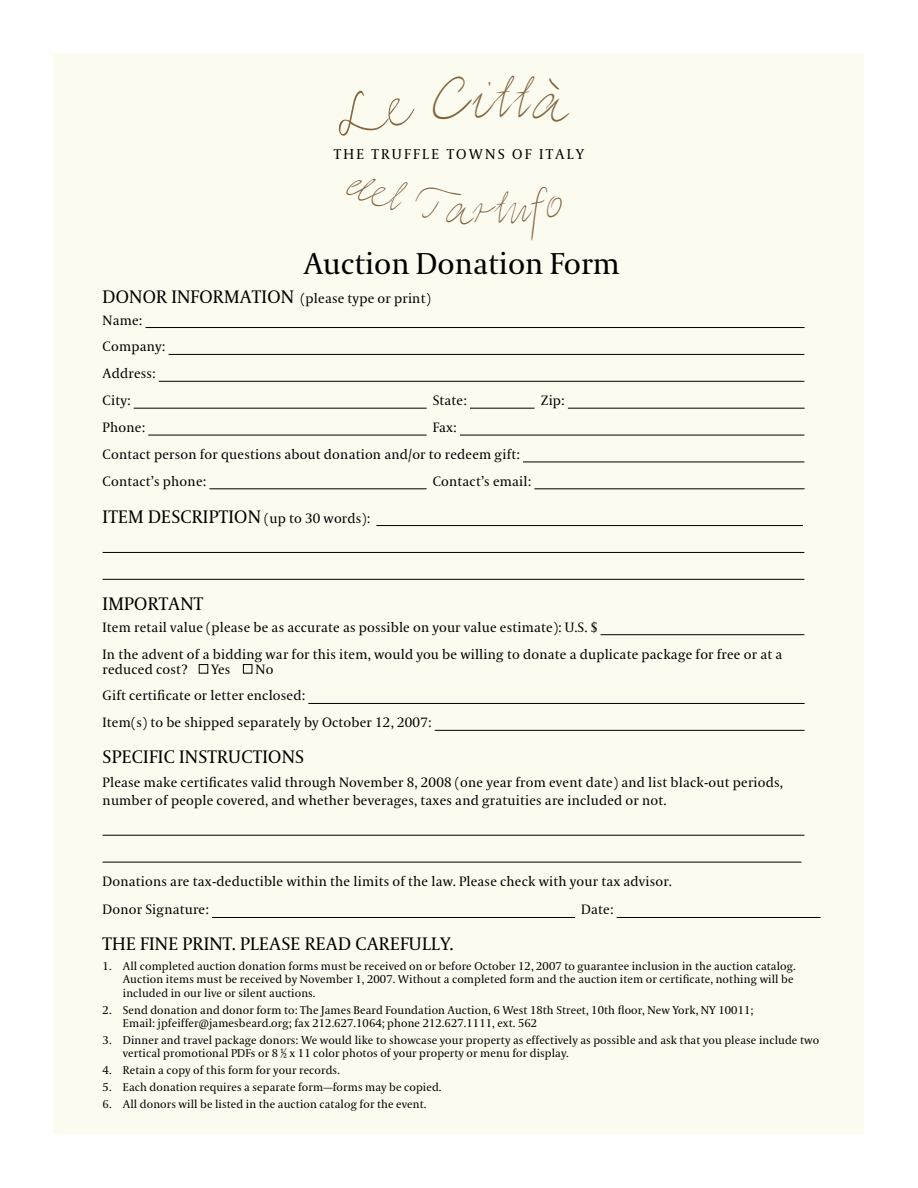
<style>
.page{position:relative;width:918px;height:1188px;background:#fff}
.page>*{position:absolute;margin:0;border:0;box-sizing:border-box;transform-origin:0 0}
.t1{font:51.9px "Elisa LT";color:#82653a;scale:.85 1}
.t2{font:30px "Coranto";color:#000}
.t3{font:18px "Coranto";letter-spacing:.015em;color:#000}
.t4{font:14.1px "Coranto";letter-spacing:.16em;color:#000}
.t5{font:13.5px/26.8px "Coranto";letter-spacing:.015em;color:#000}
.t6{font:11.25px/13.5px "Coranto";letter-spacing:.01em;color:#000}
.s1{font-size:18px}
.s2{font-size:13.5px}
</style>
<div class="page">
<div style="left:54px;top:53px;width:810px;height:1080px;background:#fcfbef"></div>
<hr style="left:146px;top:327px;width:659px;height:1px;background:#000">
<hr style="left:169px;top:354px;width:635px;height:1px;background:#000">
<hr style="left:159px;top:381px;width:645px;height:1px;background:#000">
<hr style="left:134px;top:408px;width:293px;height:1px;background:#000">
<hr style="left:470px;top:408px;width:65px;height:1px;background:#000">
<hr style="left:568px;top:408px;width:237px;height:1px;background:#000">
<hr style="left:148px;top:435px;width:279px;height:1px;background:#000">
<hr style="left:460px;top:435px;width:344px;height:1px;background:#000">
<hr style="left:523px;top:462px;width:281px;height:1px;background:#000">
<hr style="left:209px;top:489px;width:218px;height:1px;background:#000">
<hr style="left:534px;top:489px;width:271px;height:1px;background:#000">
<hr style="left:376px;top:525px;width:427px;height:1px;background:#000">
<hr style="left:103px;top:552px;width:701px;height:1px;background:#000">
<hr style="left:103px;top:579px;width:701px;height:1px;background:#000">
<hr style="left:601px;top:634px;width:203px;height:1px;background:#000">
<hr style="left:308px;top:703px;width:497px;height:1px;background:#000">
<hr style="left:435px;top:730px;width:370px;height:1px;background:#000">
<hr style="left:103px;top:835px;width:701px;height:1px;background:#000">
<hr style="left:103px;top:862px;width:698px;height:1px;background:#000">
<hr style="left:212px;top:917px;width:363px;height:1px;background:#000">
<hr style="left:617px;top:917px;width:204px;height:1px;background:#000">
<div style="left:199px;top:664px;width:9px;height:10px;border:1px solid #000"></div>
<div style="left:243px;top:664px;width:9px;height:10px;border:1px solid #000"></div>
<svg style="left:339px;top:90px;width:76px;height:46px"></svg>
<svg style="left:433px;top:75px;width:137px;height:47px"></svg>
<svg style="left:346px;top:178px;width:216px;height:63px"></svg>
<h1 class="t1" style="left:494px;top:69px;width:26px">t</h1>
<p class="t4" style="left:334px;top:146px;width:21px">The</p>
<p class="t4" style="left:372px;top:146px;width:21px">Truff</p>
<p class="t4" style="left:422px;top:146px;width:47px">le Towns</p>
<p class="t4" style="left:512px;top:146px;width:72px">of Italy</p>
<h2 class="t2" style="left:303px;top:246px;width:318px">Auction Donation Form</h2>
<p class="t5" style="left:103px;top:288px;width:330px;line-height:21.8px"><span class="s1">DONOR INFORMATION</span> (please type or print)<br>Name:</p>
<p class="t5" style="left:103px;top:334px;width:64px">Company:<br>Address:<br>City:</p>
<p class="t5" style="left:433px;top:388px;width:36px">State:</p>
<p class="t5" style="left:541px;top:388px;width:25px">Zip:</p>
<p class="t5" style="left:103px;top:415px;width:44px">Phone:</p>
<p class="t5" style="left:103px;top:415px;width:419px;text-indent:330px">Fax:<br>Contact person for questions about donation and/or to redeem gift:<br>Contact’s phone:</p>
<p class="t5" style="left:433px;top:468px;width:100px">Contact’s email:</p>
<h3 class="t3" style="left:103px;top:505px;width:269px">ITEM DESCRIPTION <span class="s2">(up to 30 words):</span></h3>
<h3 class="t3" style="left:103px;top:593px;width:102px">IMPORTANT</h3>
<p class="t5" style="left:103px;top:614px;width:681px">Item retail value (please be as accurate as possible on your value estimate): U.S. $<br>In the advent of a bidding war for this item, would you be willing to donate a duplicate package for free or at a</p>
<p class="t5" style="left:103px;top:656px;width:87px">reduced cost?</p>
<p class="t5" style="left:211px;top:656px;width:21px">Yes</p>
<p class="t5" style="left:103px;top:656px;width:330px;text-indent:153px">No<br>Gift certificate or letter enclosed:<br>Item(s) to be shipped separately by October 12, 2007:</p>
<h3 class="t3" style="left:103px;top:746px;width:203px">SPECIFIC INSTRUCTIONS</h3>
<p class="t5" style="left:103px;top:774px;width:682px;line-height:18px">Please make certificates valid through November 8, 2008 (one year from event date) and list black-out periods, number of people covered, and whether beverages, taxes and gratuities are included or not.</p>
<p class="t5" style="left:103px;top:868px;width:571px;line-height:28.5px">Donations are tax-deductible within the limits of the law. Please check with your tax advisor.<br>Donor Signature:</p>
<p class="t5" style="left:581px;top:897px;width:34px">Date:</p>
<h3 class="t3" style="left:103px;top:933px;width:57px">The Fine</h3>
<h3 class="t3" style="left:183px;top:933px;width:21px">Print</h3>
<h3 class="t3" style="left:232px;top:933px;width:39px">. Please</h3>
<h3 class="t3" style="left:305px;top:933px;width:13px">read</h3>
<h3 class="t3" style="left:355px;top:933px;width:24px">Carefu</h3>
<h3 class="t3" style="left:422px;top:933px;width:33px">lly.</h3>
<p class="t6" style="left:123px;top:960px;width:674px;text-indent:-20px">1. All completed auction donation forms must be received on or before October 12, 2007 to guarantee inclusion in the auction catalog.<br>Auction items must be received by November 1, 2007. Without a completed form and the auction item or certificate, nothing will be included in our live or silent auctions.</p>
<p class="t6" style="left:123px;top:1004px;width:632px;text-indent:-20px">2. Send donation and donor form to: The James Beard Foundation Auction, 6 West 18th Street, 10th floor, New York, NY 10011;<br>Email: jpfeiffer@jamesbeard.org; fax 212.627.1064; phone 212.627.1111, ext. 562</p>
<p class="t6" style="left:123px;top:1034px;width:698px;text-indent:-20px">3. Dinner and travel package donors: We would like to showcase your property as effectively as possible and ask that you please include two vertical promotional PDFs or 8 ½ x 11 color photos of your property or menu for display.</p>
<p class="t6" style="left:103px;top:1064px;width:239px">4. Retain a copy of this form for your records.</p>
<p class="t6" style="left:103px;top:1081px;width:340px">5. Each donation requires a separate form—forms may be copied.</p>
<p class="t6" style="left:103px;top:1098px;width:325px">6. All donors will be listed in the auction catalog for the event.</p>
</div>
